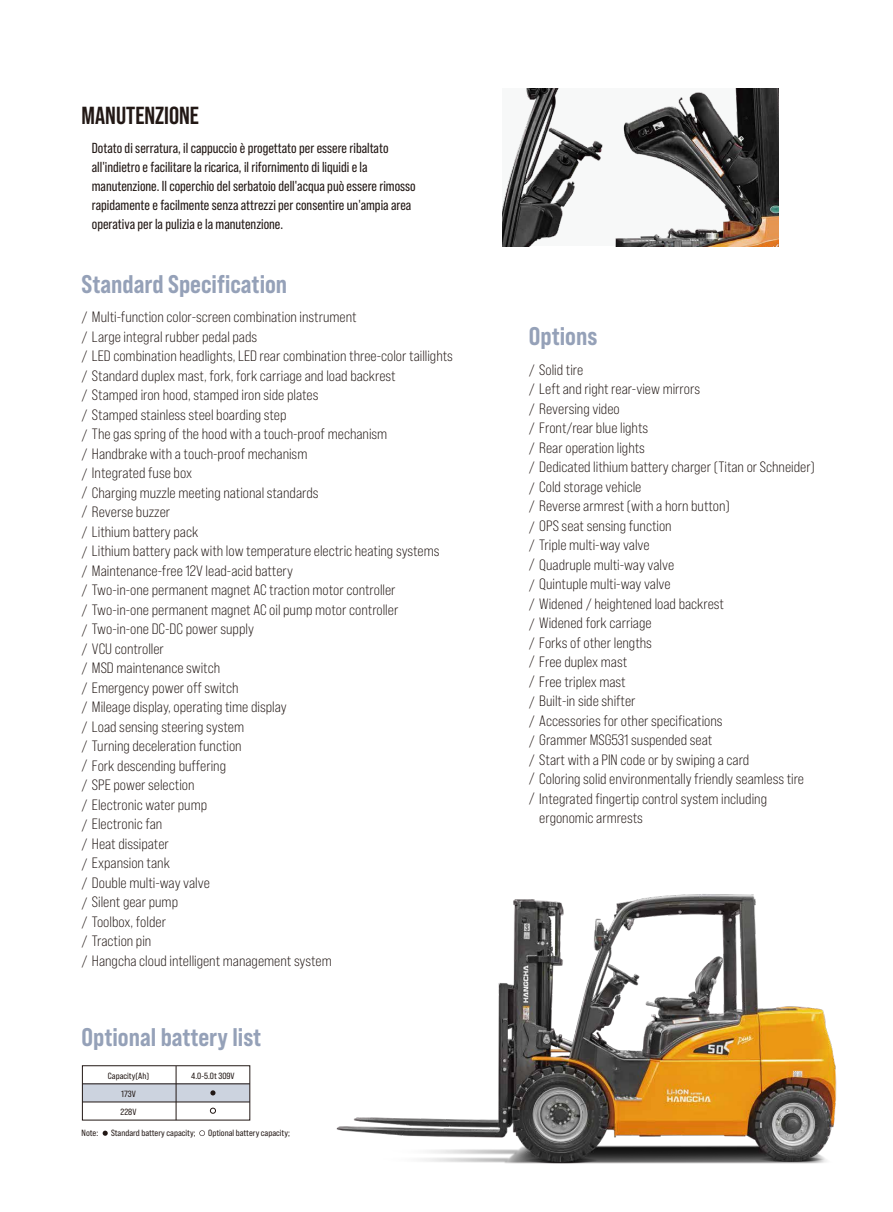
<style>
.page{position:relative;width:893px;height:1212px;background:#fff}
.page>*{position:absolute;margin:0;border:0;box-sizing:border-box;transform-origin:0 0}
.t1{font:25.5px "Bebas Neue Pro Sm E Eb";color:#95a1b8}
.t2{font:700 24.6px "Bebas Neue Pro";color:#221815}
.t3{font:15px/19.5px "Bebas Neue Pro Sm E Bk";color:#221815}
.t4{font:14.55px/18.9px "Bebas Neue Pro";color:#221815}
.t5{font:9px/18px "Bebas Neue Pro Sm E Rg";color:#221815;text-align:center}
</style>
<div class="page">
<div style="left:82px;top:1084px;width:168px;height:18px;background:#ccd3df"></div>
<hr style="left:82px;top:1083px;width:168px;height:1px;background:#221815">
<hr style="left:82px;top:1102px;width:168px;height:1px;background:#221815">
<hr style="left:176px;top:1066px;width:1px;height:54px;background:#221815">
<div style="left:82px;top:1065px;width:168px;height:55px;border:1px solid #221815"></div>
<svg style="left:210px;top:1090px;width:5px;height:5px"></svg>
<svg style="left:210px;top:1108px;width:6px;height:5px"></svg>
<svg style="left:103px;top:1130px;width:5px;height:6px"></svg>
<svg style="left:199px;top:1130px;width:6px;height:6px"></svg>
<img style="left:502px;top:88px;width:277px;height:158px">
<img style="left:336px;top:894px;width:501px;height:270px">
<h2 class="t2" style="left:82px;top:101px;width:119px">MANUTENZIONE</h2>
<p class="t4" style="left:92px;top:138px;width:325px">Dotato di serratura, il cappuccio è progettato per essere ribaltato all'indietro e facilitare la ricarica, il rifornimento di liquidi e la manutenzione. Il coperchio del serbatoio dell'acqua può essere rimosso rapidamente e facilmente senza attrezzi per consentire un'ampia area operativa per la pulizia e la manutenzione.</p>
<h1 class="t1" style="left:82px;top:269px;width:207px">Standard Specification</h1>
<p class="t3" style="left:82px;top:307px;width:373px">/ Multi-function color-screen combination instrument<br>/ Large integral rubber pedal pads<br>/ LED combination headlights, LED rear combination three-color taillights / Standard duplex mast, fork, fork carriage and load backrest<br>/ Stamped iron hood, stamped iron side plates<br>/ Stamped stainless steel boarding step<br>/ The gas spring of the hood with a touch-proof mechanism<br>/ Handbrake with a touch-proof mechanism<br>/ Integrated fuse box<br>/ Charging muzzle meeting national standards<br>/ Reverse buzzer<br>/ Lithium battery pack<br>/ Lithium battery pack with low temperature electric heating systems<br>/ Maintenance-free 12V lead-acid battery<br>/ Two-in-one permanent magnet AC traction motor controller<br>/ Two-in-one permanent magnet AC oil pump motor controller<br>/ Two-in-one DC-DC power supply<br>/ VCU controller<br>/ MSD maintenance switch<br>/ Emergency power off switch<br>/ Mileage display, operating time display<br>/ Load sensing steering system<br>/ Turning deceleration function<br>/ Fork descending buffering<br>/ SPE power selection<br>/ Electronic water pump<br>/ Electronic fan<br>/ Heat dissipater<br>/ Expansion tank<br>/ Double multi-way valve<br>/ Silent gear pump<br>/ Toolbox, folder<br>/ Traction pin<br>/ Hangcha cloud intelligent management system</p>
<h1 class="t1" style="left:82px;top:1022px;width:181px">Optional battery list</h1>
<p class="t5" style="left:108px;top:1066px;width:43px">Capacity(Ah)<br>173V<br>228V</p>
<p class="t5" style="left:191px;top:1066px;width:45px">4.0-5.0t 309V</p>
<p class="t5" style="left:82px;top:1123px;width:18px">Note:</p>
<p class="t5" style="left:111px;top:1123px;width:86px">Standard battery capacity;</p>
<p class="t5" style="left:208px;top:1123px;width:83px">Optional battery capacity;</p>
<h1 class="t1" style="left:529px;top:321px;width:70px">Options</h1>
<p class="t3" style="left:529px;top:360px;width:56px">/ Solid tire</p>
<p class="t3" style="left:529px;top:379px;width:173px">/ Left and right rear-view mirrors</p>
<p class="t3" style="left:529px;top:399px;width:92px">/ Reversing video</p>
<p class="t3" style="left:529px;top:418px;width:121px">/ Front/rear blue lights</p>
<p class="t3" style="left:529px;top:438px;width:118px">/ Rear operation lights</p>
<p class="t3" style="left:529px;top:457px;width:288px">/ Dedicated lithium battery charger (Titan or Schneider)</p>
<p class="t3" style="left:529px;top:477px;width:114px">/ Cold storage vehicle</p>
<p class="t3" style="left:529px;top:496px;width:202px">/ Reverse armrest (with a horn button)</p>
<p class="t3" style="left:529px;top:516px;width:144px">/ OPS seat sensing function</p>
<p class="t3" style="left:529px;top:535px;width:122px">/ Triple multi-way valve</p>
<p class="t3" style="left:529px;top:555px;width:147px">/ Quadruple multi-way valve</p>
<p class="t3" style="left:529px;top:574px;width:143px">/ Quintuple multi-way valve</p>
<p class="t3" style="left:529px;top:594px;width:197px">/ Widened / heightened load backrest</p>
<p class="t3" style="left:529px;top:613px;width:124px">/ Widened fork carriage</p>
<p class="t3" style="left:529px;top:633px;width:125px">/ Forks of other lengths</p>
<p class="t3" style="left:529px;top:652px;width:100px">/ Free duplex mast</p>
<p class="t3" style="left:529px;top:672px;width:98px">/ Free triplex mast</p>
<p class="t3" style="left:529px;top:691px;width:108px">/ Built-in side shifter</p>
<p class="t3" style="left:529px;top:711px;width:195px">/ Accessories for other specifications</p>
<p class="t3" style="left:529px;top:730px;width:185px">/ Grammer MSG531 suspended seat</p>
<p class="t3" style="left:529px;top:750px;width:222px">/ Start with a PIN code or by swiping a card</p>
<p class="t3" style="left:529px;top:769px;width:277px">/ Coloring solid environmentally friendly seamless tire</p>
<p class="t3" style="left:529px;top:789px;width:240px">/ Integrated fingertip control system including</p>
<p class="t3" style="left:539px;top:808px;width:105px">ergonomic armrests</p>
</div>
